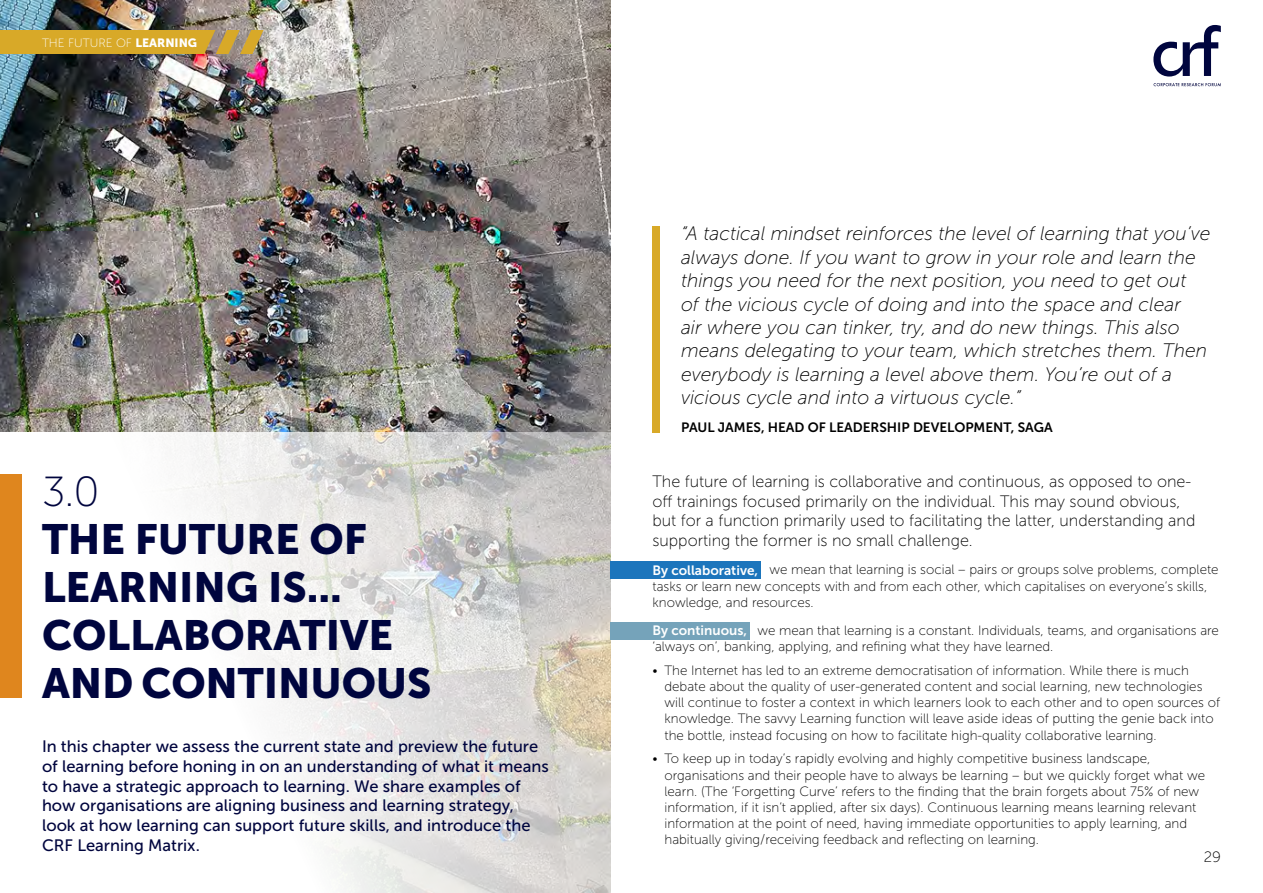
<style>
.page{position:relative;width:1263px;height:893px;background:#fff}
.page>*{position:absolute;margin:0;border:0;box-sizing:border-box;transform-origin:0 0}
.t1{font:42px/48px "Museo Sans 900";color:#00053e}
.t2{font:42px "Museo Sans 100";color:#00053e}
.t3{font:italic 19.5px/23.4px "Museo Sans 100";color:#000}
.t4{font:16.5px/19.8px "Museo Sans 500";color:#00053e}
.t5{font:16.5px/19.8px "Museo Sans 100";color:#000}
.t6{font:15px "Museo Sans 100";color:#000}
.t7{font:13.5px/16.2px "Museo Sans 100";color:#000}
.t8{font:13.5px "Museo Sans 700";color:#000}
.t9{font:13.5px "Museo Sans 700";color:#fff}
.t10{font:12px "Museo Sans 100";color:#fff}
.s1{font-family:"Museo Sans 900"}
</style>
<div class="page">
<svg style="left:1153px;top:25px;width:68px;height:52px"></svg>
<svg style="left:1153px;top:83px;width:68px;height:3px"></svg>
<img style="left:0;top:0;width:610px;height:432px">
<svg style="left:21px;top:432px;width:729px;height:461px"></svg>
<div style="left:0;top:474px;width:21px;height:224px;background:#df861e"></div>
<div style="left:652px;top:226px;width:8px;height:206px;background:#d8a928"></div>
<div style="left:610px;top:561px;width:151px;height:18px;background:#1c75bc"></div>
<div style="left:610px;top:622px;width:140px;height:17px;background:#75a3ba"></div>
<svg style="left:0;top:30px;width:264px;height:24px;background:#d0a532"></svg>
<p class="t10" style="left:42px;top:36px;width:157px">THE FUTURE OF <span class="s1">LEARNING</span></p>
<h1 class="t2" style="left:42px;top:469px;width:59px">3.0</h1>
<h1 class="t1" style="left:42px;top:515px;width:391px">THE FUTURE OF<br>LEARNING IS...<br>COLLABORATIVE<br>AND CONTINUOUS</h1>
<p class="t4" style="left:42px;top:736px;width:508px">In this chapter we assess the current state and preview the future of learning before honing in on an understanding of what it means to have a strategic approach to learning. We share examples of how organisations are aligning business and learning strategy, look at how learning can support future skills, and introduce the CRF Learning Matrix.</p>
<p class="t3" style="left:681px;top:222px;width:531px">“A tactical mindset reinforces the level of learning that you’ve always done. If you want to grow in your role and learn the things you need for the next position, you need to get out<br>of the vicious cycle of doing and into the space and clear<br>air where you can tinker, try, and do new things. This also means delegating to your team, which stretches them. Then everybody is learning a level above them. You’re out of a vicious cycle and into a virtuous cycle.”</p>
<p class="t8" style="left:681px;top:420px;width:373px">PAUL JAMES, HEAD OF LEADERSHIP DEVELOPMENT, SAGA</p>
<p class="t5" style="left:652px;top:471px;width:544px">The future of learning is collaborative and continuous, as opposed to one&shy;off trainings focused primarily on the individual. This may sound obvious, but for a function primarily used to facilitating the latter, understanding and supporting the former is no small challenge.</p>
<p class="t7" style="left:652px;top:562px;width:568px;text-indent:117px">we mean that learning is social – pairs or groups solve problems, complete tasks or learn new concepts with and from each other, which capitalises on everyone’s skills, knowledge, and resources.</p>
<p class="t7" style="left:652px;top:622px;width:568px;text-indent:105px">we mean that learning is a constant. Individuals, teams, and organisations are ‘always on’, banking, applying, and refining what they have learned.</p>
<p class="t7" style="left:664px;top:662px;width:557px;text-indent:-12px">• The Internet has led to an extreme democratisation of information. While there is much debate about the quality of user-generated content and social learning, new technologies will continue to foster a context in which learners look to each other and to open sources of knowledge. The savvy Learning function will leave aside ideas of putting the genie back into the bottle, instead focusing on how to facilitate high-quality collaborative learning.</p>
<p class="t7" style="left:664px;top:751px;width:542px;text-indent:-12px">• To keep up in today’s rapidly evolving and highly competitive business landscape, organisations and their people have to always be learning – but we quickly forget what we learn. (The ‘Forgetting Curve’ refers to the finding that the brain forgets about 75% of new information, if it isn’t applied, after six days). Continuous learning means learning relevant information at the point of need, having immediate opportunities to apply learning, and habitually giving/receiving feedback and reflecting on learning.</p>
<p class="t9" style="left:652px;top:562px;width:107px">By collaborative,</p>
<p class="t9" style="left:652px;top:623px;width:96px">By continuous,</p>
<p class="t6" style="left:1204px;top:849px;width:19px">29</p>
</div>
